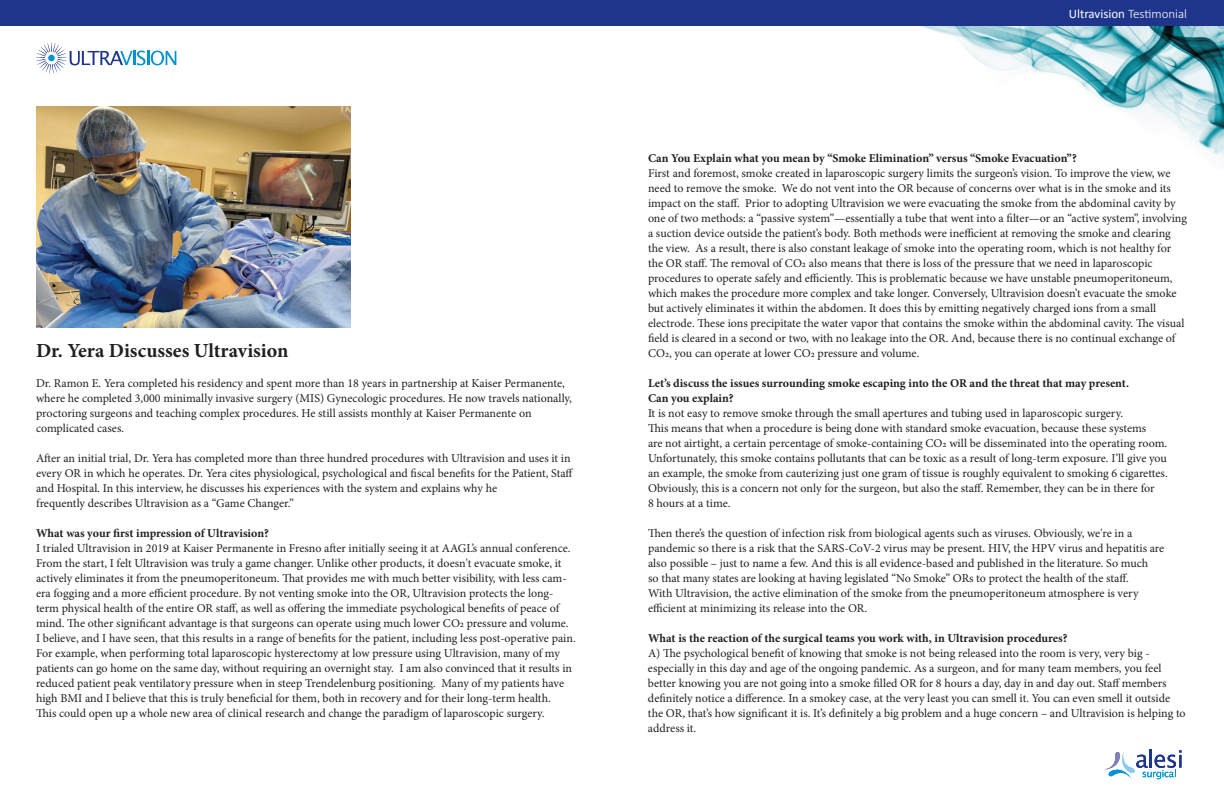
<style>
.page{position:relative;width:1224px;height:792px;background:#fff}
.page>*{position:absolute;margin:0;border:0;box-sizing:border-box;transform-origin:0 0}
.t1{font:700 20px "Minion Pro";color:#231f20}
.t2{font:13px "Calibri";color:#fff}
.t3{font:12px/15px "Minion Pro";letter-spacing:-.005em;color:#231f20}
.t4{font:700 12px/15px "Minion Pro";color:#231f20}
.s1{font-weight:300}
</style>
<div class="page">
<img style="left:920px;top:26px;width:304px;height:133px">
<div style="left:0;top:0;width:1224px;height:26px;background:#1e358b"></div>
<svg style="left:36px;top:43px;width:140px;height:30px"></svg>
<div style="left:48px;top:55px;width:7px;height:6px;background:#0093d0;border-radius:50%"></div>
<img style="left:36px;top:106px;width:315px;height:221px">
<svg style="left:1103px;top:749px;width:79px;height:30px"></svg>
<p class="t1" style="left:36px;top:336px;width:254px">Dr. Yera Discusses Ultravision</p>
<p class="t3" style="left:36px;top:375px;width:538px">Dr. Ramon E. Yera completed his residency and spent more than 18 years in partnership at Kaiser Permanente, where he completed 3,000 minimally invasive surgery (MIS) Gynecologic procedures. He now travels nationally, proctoring surgeons and teaching complex procedures. He still assists monthly at Kaiser Permanente on complicated cases.</p>
<p class="t3" style="left:36px;top:450px;width:539px">After an initial trial, Dr. Yera has completed more than three hundred procedures with Ultravision and uses it in every OR in which he operates. Dr. Yera cites physiological, psychological and fiscal benefits for the Patient, Staff and Hospital. In this interview, he discusses his experiences with the system and explains why he<br>frequently describes Ultravision as a “Game Changer.”</p>
<p class="t4" style="left:36px;top:525px;width:234px">What was your first impression of Ultravision?</p>
<p class="t3" style="left:36px;top:540px;width:541px">I trialed Ultravision in 2019 at Kaiser Permanente in Fresno after initially seeing it at AAGL’s annual conference.<br>From the start, I felt Ultravision was truly a game changer. Unlike other products, it doesn't evacuate smoke, it actively eliminates it from the pneumoperitoneum. That provides me with much better visibility, with less cam&shy;era fogging and a more efficient procedure. By not venting smoke into the OR, Ultravision protects the long&shy;term physical health of the entire OR staff, as well as offering the immediate psychological benefits of peace of mind. The other significant advantage is that surgeons can operate using much lower CO2 pressure and volume.<br>I believe, and I have seen, that this results in a range of benefits for the patient, including less post-operative pain.<br>For example, when performing total laparoscopic hysterectomy at low pressure using Ultravision, many of my patients can go home on the same day, without requiring an overnight stay. I am also convinced that it results in reduced patient peak ventilatory pressure when in steep Trendelenburg positioning. Many of my patients have high BMI and I believe that this is truly beneficial for them, both in recovery and for their long-term health.<br>This could open up a whole new area of clinical research and change the paradigm of laparoscopic surgery.</p>
<p class="t2" style="left:1069px;top:5px;width:120px">Ultravision <span class="s1">Testimonial</span></p>
<p class="t4" style="left:648px;top:150px;width:431px">Can You Explain what you mean by “Smoke Elimination” versus “Smoke Evacuation”?</p>
<p class="t3" style="left:648px;top:165px;width:541px">First and foremost, smoke created in laparoscopic surgery limits the surgeon’s vision. To improve the view, we need to remove the smoke. We do not vent into the OR because of concerns over what is in the smoke and its impact on the staff. Prior to adopting Ultravision we were evacuating the smoke from the abdominal cavity by one of two methods: a “passive system”—essentially a tube that went into a filter—or an “active system”, involving a suction device outside the patient’s body. Both methods were inefficient at removing the smoke and clearing the view. As a result, there is also constant leakage of smoke into the operating room, which is not healthy for the OR staff. The removal of CO2 also means that there is loss of the pressure that we need in laparoscopic procedures to operate safely and efficiently. This is problematic because we have unstable pneumoperitoneum, which makes the procedure more complex and take longer. Conversely, Ultravision doesn’t evacuate the smoke but actively eliminates it within the abdomen. It does this by emitting negatively charged ions from a small electrode. These ions precipitate the water vapor that contains the smoke within the abdominal cavity. The visual field is cleared in a second or two, with no leakage into the OR. And, because there is no continual exchange of CO2, you can operate at lower CO2 pressure and volume.</p>
<p class="t4" style="left:648px;top:375px;width:483px">Let’s discuss the issues surrounding smoke escaping into the OR and the threat that may present.<br>Can you explain?</p>
<p class="t3" style="left:648px;top:405px;width:521px">It is not easy to remove smoke through the small apertures and tubing used in laparoscopic surgery.<br>This means that when a procedure is being done with standard smoke evacuation, because these systems<br>are not airtight, a certain percentage of smoke-containing CO2 will be disseminated into the operating room.<br>Unfortunately, this smoke contains pollutants that can be toxic as a result of long-term exposure. I’ll give you an example, the smoke from cauterizing just one gram of tissue is roughly equivalent to smoking 6 cigarettes.<br>Obviously, this is a concern not only for the surgeon, but also the staff. Remember, they can be in there for<br>8 hours at a time.</p>
<p class="t3" style="left:648px;top:525px;width:518px">Then there’s the question of infection risk from biological agents such as viruses. Obviously, we're in a pandemic so there is a risk that the SARS-CoV-2 virus may be present. HIV, the HPV virus and hepatitis are also possible – just to name a few. And this is all evidence-based and published in the literature. So much<br>so that many states are looking at having legislated “No Smoke” ORs to protect the health of the staff.<br>With Ultravision, the active elimination of the smoke from the pneumoperitoneum atmosphere is very efficient at minimizing its release into the OR.</p>
<p class="t4" style="left:648px;top:630px;width:421px">What is the reaction of the surgical teams you work with, in Ultravision procedures?</p>
<p class="t3" style="left:648px;top:645px;width:539px">A) The psychological benefit of knowing that smoke is not being released into the room is very, very big - especially in this day and age of the ongoing pandemic. As a surgeon, and for many team members, you feel better knowing you are not going into a smoke filled OR for 8 hours a day, day in and day out. Staff members definitely notice a difference. In a smokey case, at the very least you can smell it. You can even smell it outside the OR, that’s how significant it is. It’s definitely a big problem and a huge concern – and Ultravision is helping to address it.</p>
</div>
